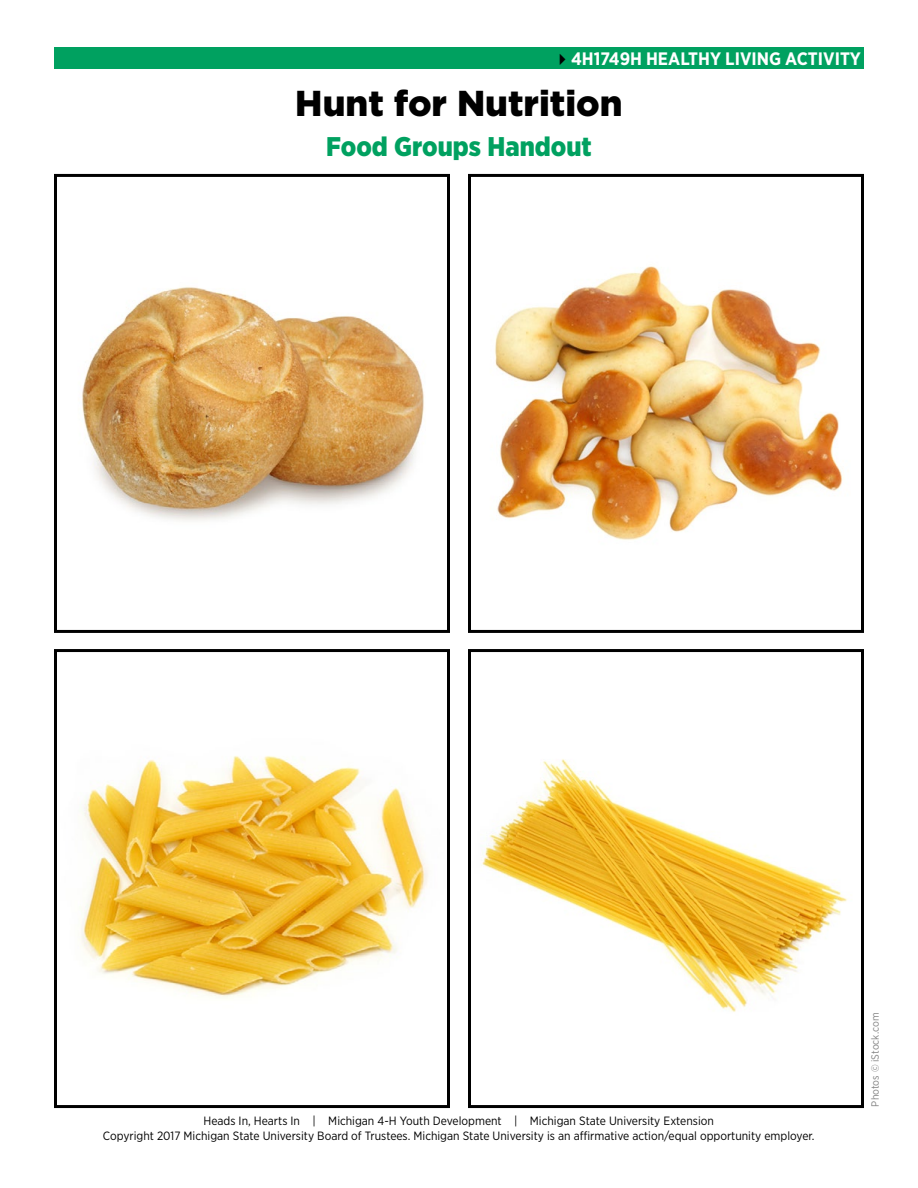
<style>
.page{position:relative;width:918px;height:1188px;background:#fff}
.page>*{position:absolute;margin:0;border:0;box-sizing:border-box;transform-origin:0 0}
.Headline{font:900 36px "Gotham";color:#000}
.Subhead1{font:900 27px "Gotham Narrow";color:#00a160}
.t1{font:700 18px "Gotham Narrow";color:#fff}
.t2{font:12px/14.4px "Gotham Narrow";color:#000;text-align:center}
.t3{font:10.5px "Gotham Narrow";color:#848484}
.s1{color:#000}
</style>
<div class="page">
<div style="left:54px;top:47px;width:810px;height:21px;background:#00a160"></div>
<img style="left:82px;top:286px;width:342px;height:235px">
<img style="left:494px;top:266px;width:349px;height:274px">
<img style="left:80px;top:756px;width:348px;height:242px">
<img style="left:482px;top:759px;width:365px;height:253px">
<div style="left:54px;top:174px;width:396px;height:459px;border:3px solid #000"></div>
<div style="left:468px;top:174px;width:396px;height:459px;border:3px solid #000"></div>
<div style="left:54px;top:649px;width:396px;height:459px;border:3px solid #000"></div>
<div style="left:468px;top:649px;width:396px;height:459px;border:3px solid #000"></div>
<h3 class="t1" style="left:553px;top:47px;width:309px"><span class="s1">✔</span>4H1749H HEALTHY LIVING ACTIVITY</h3>
<p class="Headline" style="left:295px;top:79px;width:329px">Hunt for Nutrition</p>
<p class="Subhead1" style="left:326px;top:128px;width:267px">Food Groups Handout</p>
<p class="t2" style="left:103px;top:1114px;width:713px">Heads In, Hearts In | Michigan 4-H Youth Development | Michigan State University Extension<br>Copyright 2017 Michigan State University Board of Trustees. Michigan State University is an affirmative action/equal opportunity employer.</p>
<p class="t3" style="left:869px;top:1107px;width:95px;rotate:-90deg">Photos © iStock.com</p>
</div>
